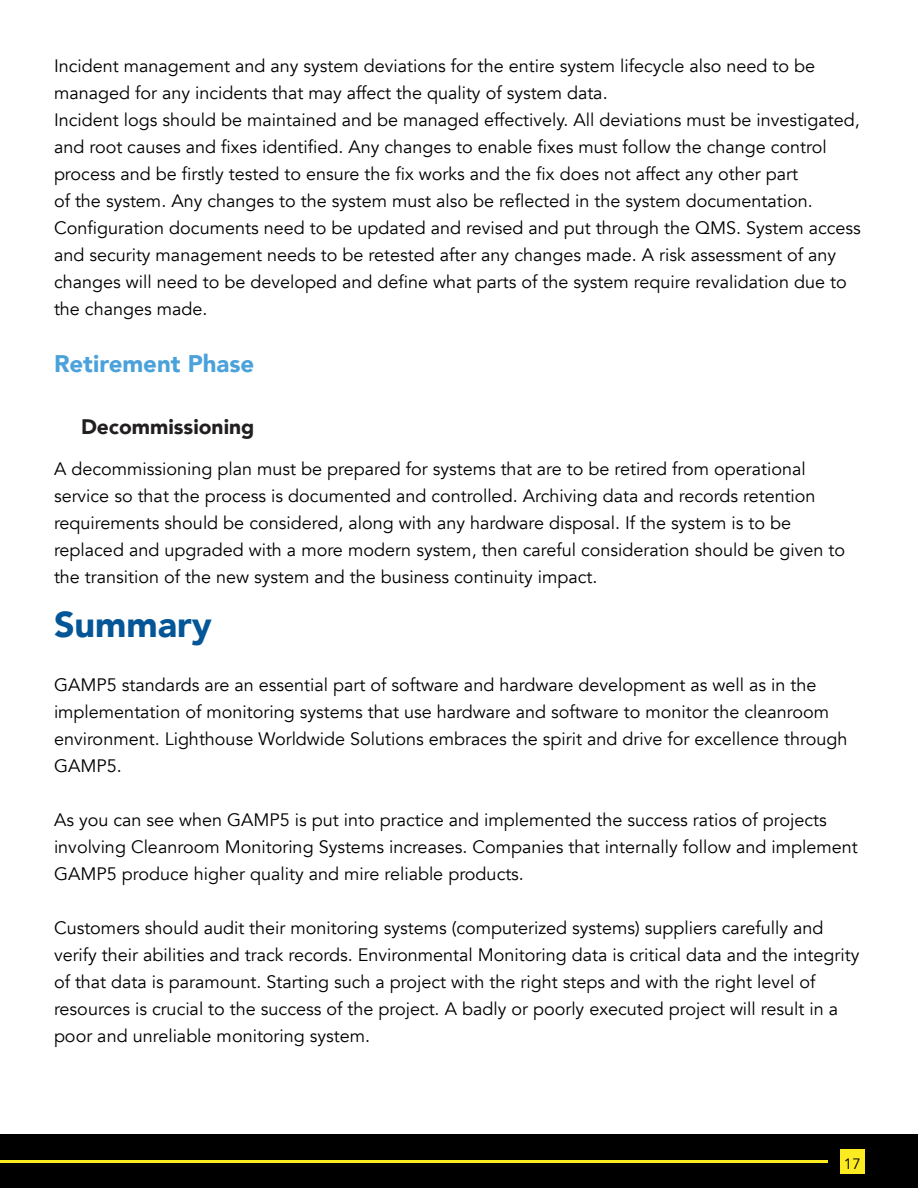
<style>
.page{position:relative;width:918px;height:1188px;background:#fff}
.page>*{position:absolute;margin:0;border:0;box-sizing:border-box;transform-origin:0 0}
.Paragraph_Body{font:900 36px "Avenir";color:#055696}
.Subheading{font:900 24px "Avenir";color:#4ba2db}
.Subheading_2_Left_Al{font:900 21px "Avenir";color:#221f20}
.Paragraph_Body-2{font:18px/27px "Avenir";color:#000}
.t1{font:15px "Avenir";color:#000}
</style>
<div class="page">
<div style="left:0;top:1134px;width:918px;height:54px;background:#000"></div>
<hr style="left:0;top:1160px;width:828px;height:2px;background:#fceb20">
<div style="left:840px;top:1149px;width:25px;height:25px;background:#fceb20"></div>
<p class="Paragraph_Body-2" style="left:54px;top:53px;width:763px">Incident management and any system deviations for the entire system lifecycle also need to be managed for any incidents that may affect the quality of system data.</p>
<p class="Paragraph_Body-2" style="left:54px;top:107px;width:808px">Incident logs should be maintained and be managed effectively. All deviations must be investigated, and root causes and fixes identified. Any changes to enable fixes must follow the change control process and be firstly tested to ensure the fix works and the fix does not affect any other part<br>of the system. Any changes to the system must also be reflected in the system documentation.<br>Configuration documents need to be updated and revised and put through the QMS. System access and security management needs to be retested after any changes made. A risk assessment of any changes will need to be developed and define what parts of the system require revalidation due to the changes made.</p>
<p class="Subheading" style="left:54px;top:343px;width:202px">Retirement Phase</p>
<p class="Subheading_2_Left_Al" style="left:81px;top:409px;width:175px">Decommissioning</p>
<p class="Paragraph_Body-2" style="left:54px;top:455px;width:793px">A decommissioning plan must be prepared for systems that are to be retired from operational service so that the process is documented and controlled. Archiving data and records retention requirements should be considered, along with any hardware disposal. If the system is to be replaced and upgraded with a more modern system, then careful consideration should be given to the transition of the new system and the business continuity impact.</p>
<p class="Paragraph_Body" style="left:54px;top:593px;width:159px">Summary</p>
<p class="Paragraph_Body-2" style="left:54px;top:671px;width:795px">GAMP5 standards are an essential part of software and hardware development as well as in the implementation of monitoring systems that use hardware and software to monitor the cleanroom environment. Lighthouse Worldwide Solutions embraces the spirit and drive for excellence through GAMP5.</p>
<p class="Paragraph_Body-2" style="left:54px;top:806px;width:805px">As you can see when GAMP5 is put into practice and implemented the success ratios of projects involving Cleanroom Monitoring Systems increases. Companies that internally follow and implement<br>GAMP5 produce higher quality and mire reliable products.</p>
<p class="Paragraph_Body-2" style="left:54px;top:914px;width:807px">Customers should audit their monitoring systems (computerized systems) suppliers carefully and verify their abilities and track records. Environmental Monitoring data is critical data and the integrity of that data is paramount. Starting such a project with the right steps and with the right level of resources is crucial to the success of the project. A badly or poorly executed project will result in a poor and unreliable monitoring system.</p>
<p class="t1" style="left:844px;top:1155px;width:18px">17</p>
</div>
